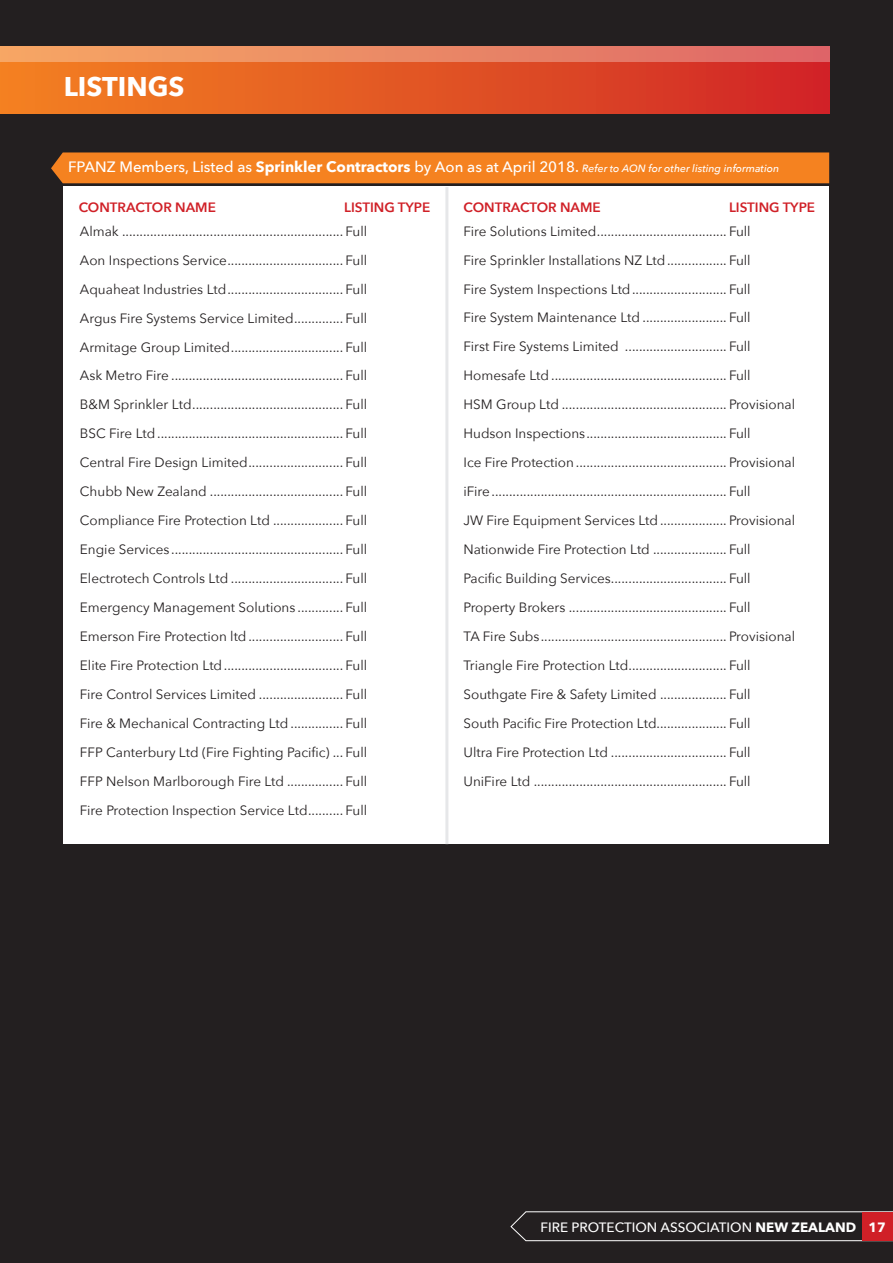
<style>
.page{position:relative;width:893px;height:1263px;background:#231f20}
.page>*{position:absolute;margin:0;border:0;box-sizing:border-box;transform-origin:0 0}
.t1{font:700 27px "Avenir Next";color:#fff}
.t2{font:500 15px "Avenir Next";color:#fff}
.t3{font:13.5px/29px "Avenir Next";color:#231f20;text-align:justify}
.t4{font:600 13.5px "Avenir Next";color:#d02027}
.t5{font:500 13.5px "Avenir Next";color:#fff}
.s1{font-weight:700}
.s2{font-style:italic;font-size:10.5px}
</style>
<div class="page">
<div style="left:0;top:47px;width:829px;height:50px;background:linear-gradient(to right,#f7a864,#de6768)"></div>
<div style="left:0;top:63px;width:829px;height:51px;background:linear-gradient(to right,#f48321,#d02627)"></div>
<div style="left:51px;top:152px;width:778px;height:31px;background:#f58220"></div>
<div style="left:64px;top:187px;width:765px;height:657px;background:#fff"></div>
<hr style="left:445px;top:187px;width:3px;height:657px;background:#e6e7e9">
<svg style="left:510px;top:1211px;width:383px;height:30px"></svg>
<div style="left:862px;top:1212px;width:31px;height:28px;background:#d02027"></div>
<h1 class="t1" style="left:64px;top:63px;width:122px">LISTINGS</h1>
<p class="t2" style="left:68px;top:154px;width:713px">FPANZ Members, Listed as <span class="s1">Sprinkler Contractors</span> by Aon as at April 2018. <span class="s2">Refer to AON for other listing information</span></p>
<p class="t4" style="left:79px;top:196px;width:139px">CONTRACTOR NAME</p>
<p class="t4" style="left:344px;top:196px;width:88px">LISTING TYPE</p>
<p class="t4" style="left:463px;top:196px;width:139px">CONTRACTOR NAME</p>
<p class="t4" style="left:729px;top:196px;width:88px">LISTING TYPE</p>
<p class="t3" style="left:80px;top:216px;width:289px">Almak ............................................................... Full Aon Inspections Service................................. Full Aquaheat Industries Ltd................................. Full Argus Fire Systems Service Limited.............. Full Armitage Group Limited................................ Full Ask Metro Fire ................................................. Full B&amp;M Sprinkler Ltd........................................... Full BSC Fire Ltd..................................................... Full Central Fire Design Limited........................... Full Chubb New Zealand ...................................... Full Compliance Fire Protection Ltd .................... Full Engie Services ................................................. Full Electrotech Controls Ltd ................................ Full Emergency Management Solutions ............. Full Emerson Fire Protection ltd........................... Full Elite Fire Protection Ltd.................................. Full Fire Control Services Limited ........................ Full Fire &amp; Mechanical Contracting Ltd............... Full FFP Canterbury Ltd (Fire Fighting Pacific) ... Full FFP Nelson Marlborough Fire Ltd ................ Full Fire Protection Inspection Service Ltd.......... Full</p>
<p class="t3" style="left:463px;top:216px;width:333px;text-align:left">Fire Solutions Limited..................................... Full<br>Fire Sprinkler Installations NZ Ltd................. Full<br>Fire System Inspections Ltd........................... Full<br>Fire System Maintenance Ltd ........................ Full<br>First Fire Systems Limited ............................. Full Homesafe Ltd .................................................. Full<br>HSM Group Ltd ............................................... Provisional Hudson Inspections........................................ Full<br>Ice Fire Protection ........................................... Provisional iFire................................................................... Full<br>JW Fire Equipment Services Ltd................... Provisional Nationwide Fire Protection Ltd ..................... Full<br>Pacific Building Services................................. Full Property Brokers ............................................. Full<br>TA Fire Subs..................................................... Provisional Triangle Fire Protection Ltd............................ Full Southgate Fire &amp; Safety Limited ................... Full<br>South Pacific Fire Protection Ltd.................... Full<br>Ultra Fire Protection Ltd ................................. Full UniFire Ltd ....................................................... Full</p>
<p class="t5" style="left:540px;top:1215px;width:347px">FIRE PROTECTION ASSOCIATION <span class="s1">NEW ZEALAND 17</span></p>
</div>
